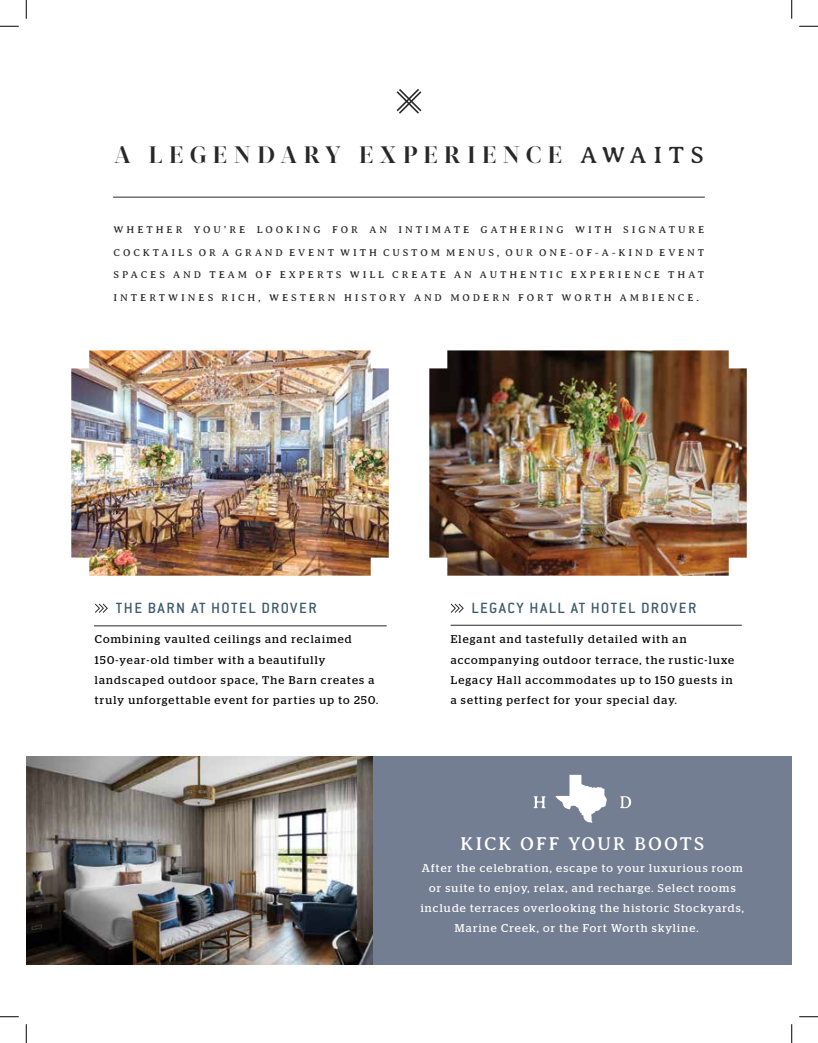
<style>
.page{position:relative;width:818px;height:1043px;background:#fff}
.page>*{position:absolute;margin:0;border:0;box-sizing:border-box;transform-origin:0 0}
.t1{font:700 23.75px "Acta Display";letter-spacing:.275em;color:#292829}
.t2{font:18.75px "Averia Serif Libre";letter-spacing:.095em;color:#fff}
.t3{font:16.25px "Conduit ITC Medium";letter-spacing:.085em;color:#3b5a6c}
.t4{font:11.25px/20px "Stag";letter-spacing:.11em;color:#000}
.t5{font:11.25px "Stag";letter-spacing:.105em;color:#fff}
.t6{font:10px "Averia Serif Libre";letter-spacing:.29em;color:#292829}
.s1{font-family:"Averia Serif Libre";font-weight:400}
</style>
<div class="page">
<img style="left:71px;top:350px;width:318px;height:225px">
<hr style="left:94px;top:625px;width:292px;height:1px;background:#292829">
<img style="left:429px;top:350px;width:317px;height:225px">
<hr style="left:450px;top:625px;width:291px;height:1px;background:#292829">
<hr style="left:113px;top:197px;width:591px;height:1px;background:#292829">
<svg style="left:396px;top:89px;width:25px;height:25px"></svg>
<div style="left:373px;top:756px;width:418px;height:208px;background:#747e92"></div>
<img style="left:26px;top:756px;width:347px;height:208px">
<svg style="left:450px;top:603px;width:14px;height:10px"></svg>
<svg style="left:95px;top:603px;width:13px;height:10px"></svg>
<svg style="left:533px;top:796px;width:12px;height:12px"></svg>
<svg style="left:620px;top:796px;width:11px;height:12px"></svg>
<svg style="left:555px;top:774px;width:51px;height:48px"></svg>
<svg style="left:0;top:25px;width:19px;height:2px"></svg>
<svg style="left:799px;top:25px;width:19px;height:2px"></svg>
<svg style="left:0;top:1016px;width:19px;height:1px"></svg>
<svg style="left:799px;top:1016px;width:19px;height:1px"></svg>
<svg style="left:25px;top:0;width:2px;height:19px"></svg>
<svg style="left:25px;top:1024px;width:2px;height:18px"></svg>
<svg style="left:791px;top:0;width:1px;height:19px"></svg>
<svg style="left:791px;top:1024px;width:1px;height:18px"></svg>
<h1 class="t1" style="left:114px;top:141px;width:591px">A LEGENDARY EXPERIENCE <span class="s1">AWAITS</span></h1>
<p class="t6" style="left:114px;top:224px;width:592px">WHETHER YOU’RE LOOKING FOR AN INTIMATE GATHERING WITH SIGNATURE</p>
<p class="t6" style="left:114px;top:247px;width:592px">COCKTAILS OR A GRAND EVENT WITH CUSTOM MENUS, OUR ONE-OF-A-KIND EVENT</p>
<p class="t6" style="left:114px;top:269px;width:592px">SPACES AND TEAM OF EXPERTS WILL CREATE AN AUTHENTIC EXPERIENCE THAT</p>
<p class="t6" style="left:114px;top:292px;width:587px">INTERTWINES RICH, WESTERN HISTORY AND MODERN FORT WORTH AMBIENCE.</p>
<h3 class="t3" style="left:116px;top:598px;width:202px">THE BARN AT HOTEL DROVER</h3>
<p class="t4" style="left:95px;top:629px;width:285px">Combining vaulted ceilings and reclaimed 150-year-old timber with a beautifully landscaped outdoor space, The Barn creates a truly unforgettable event for parties up to 250.</p>
<h3 class="t3" style="left:471px;top:598px;width:226px">LEGACY HALL AT HOTEL DROVER</h3>
<p class="t4" style="left:450px;top:629px;width:285px">Elegant and tastefully detailed with an accompanying outdoor terrace, the rustic-luxe Legacy Hall accommodates up to 150 guests in a setting perfect for your special day.</p>
<h2 class="t2" style="left:460px;top:833px;width:246px">KICK OFF YOUR BOOTS</h2>
<p class="t5" style="left:422px;top:861px;width:322px">After the celebration, escape to your luxurious room</p>
<p class="t5" style="left:429px;top:881px;width:308px">or suite to enjoy, relax, and recharge. Select rooms</p>
<p class="t5" style="left:420px;top:901px;width:325px">include terraces overlooking the historic Stockyards,</p>
<p class="t5" style="left:455px;top:921px;width:245px">Marine Creek, or the Fort Worth skyline.</p>
</div>
